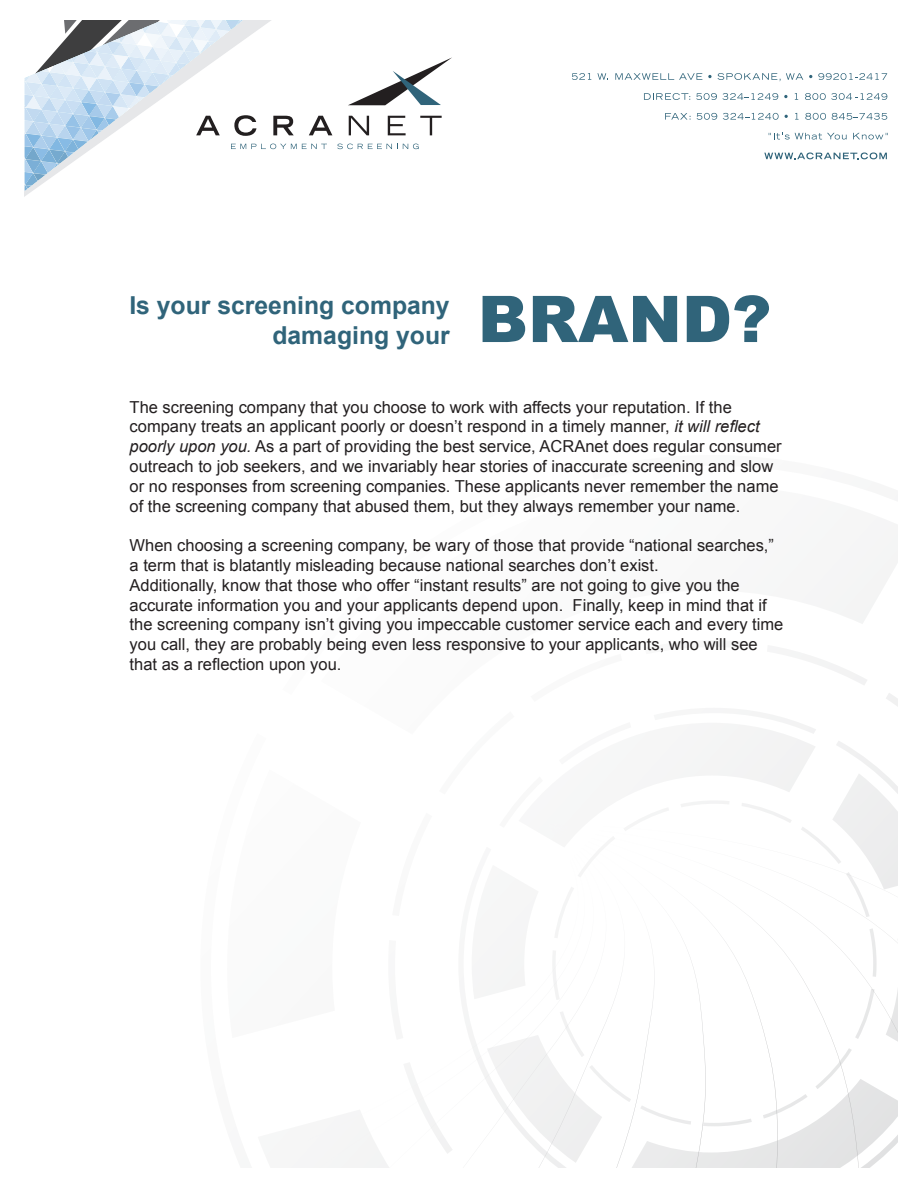
<style>
.page{position:relative;width:918px;height:1188px;background:#fff}
.page>*{position:absolute;margin:0;border:0;box-sizing:border-box;transform-origin:0 0}
.t1{font:900 64.5px "Arial";color:#30647a}
.t2{font:700 24.75px "Arial";color:#30647a}
.t3{font:16.5px/19.8px "Arial";color:#231f20}
.s1{font-style:italic}
</style>
<div class="page">
<svg style="left:846px;top:534px;width:52px;height:58px;fill:#f5f5f5"></svg>
<svg style="left:319px;top:592px;width:579px;height:576px"></svg>
<svg style="left:572px;top:73px;width:19px;height:7px"></svg>
<svg style="left:597px;top:73px;width:11px;height:7px"></svg>
<svg style="left:615px;top:73px;width:87px;height:7px"></svg>
<svg style="left:708px;top:75px;width:4px;height:3px"></svg>
<svg style="left:718px;top:73px;width:85px;height:8px"></svg>
<svg style="left:818px;top:73px;width:69px;height:7px"></svg>
<svg style="left:644px;top:93px;width:46px;height:7px"></svg>
<svg style="left:696px;top:93px;width:82px;height:7px"></svg>
<svg style="left:784px;top:95px;width:4px;height:3px"></svg>
<svg style="left:805px;top:93px;width:82px;height:7px"></svg>
<svg style="left:665px;top:113px;width:26px;height:7px"></svg>
<svg style="left:697px;top:113px;width:20px;height:7px"></svg>
<svg style="left:723px;top:113px;width:56px;height:7px"></svg>
<svg style="left:795px;top:113px;width:4px;height:7px"></svg>
<svg style="left:805px;top:113px;width:21px;height:7px"></svg>
<svg style="left:832px;top:113px;width:55px;height:7px"></svg>
<svg style="left:764px;top:152px;width:123px;height:7px"></svg>
<svg style="left:25px;top:20px;width:427px;height:171px"></svg>
<svg style="left:769px;top:133px;width:78px;height:7px"></svg>
<svg style="left:853px;top:133px;width:35px;height:7px"></svg>
<p class="t2" style="left:129px;top:289px;width:322px">Is your screening company</p>
<p class="t2" style="left:272px;top:319px;width:179px">damaging your</p>
<p class="t1" style="left:478px;top:283px;width:295px">BRAND?</p>
<p class="t3" style="left:130px;top:397px;width:654px">The screening company that you choose to work with affects your reputation. If the company treats an applicant poorly or doesn’t respond in a timely manner, <span class="s1">it will reflect poorly upon you.</span> As a part of providing the best service, ACRAnet does regular consumer outreach to job seekers, and we invariably hear stories of inaccurate screening and slow or no responses from screening companies. These applicants never remember the name of the screening company that abused them, but they always remember your name.</p>
<p class="t3" style="left:130px;top:536px;width:655px">When choosing a screening company, be wary of those that provide “national searches,” a term that is blatantly misleading because national searches don’t exist.<br>Additionally, know that those who offer “instant results” are not going to give you the accurate information you and your applicants depend upon. Finally, keep in mind that if the screening company isn’t giving you impeccable customer service each and every time you call, they are probably being even less responsive to your applicants, who will see that as a reflection upon you.</p>
</div>
